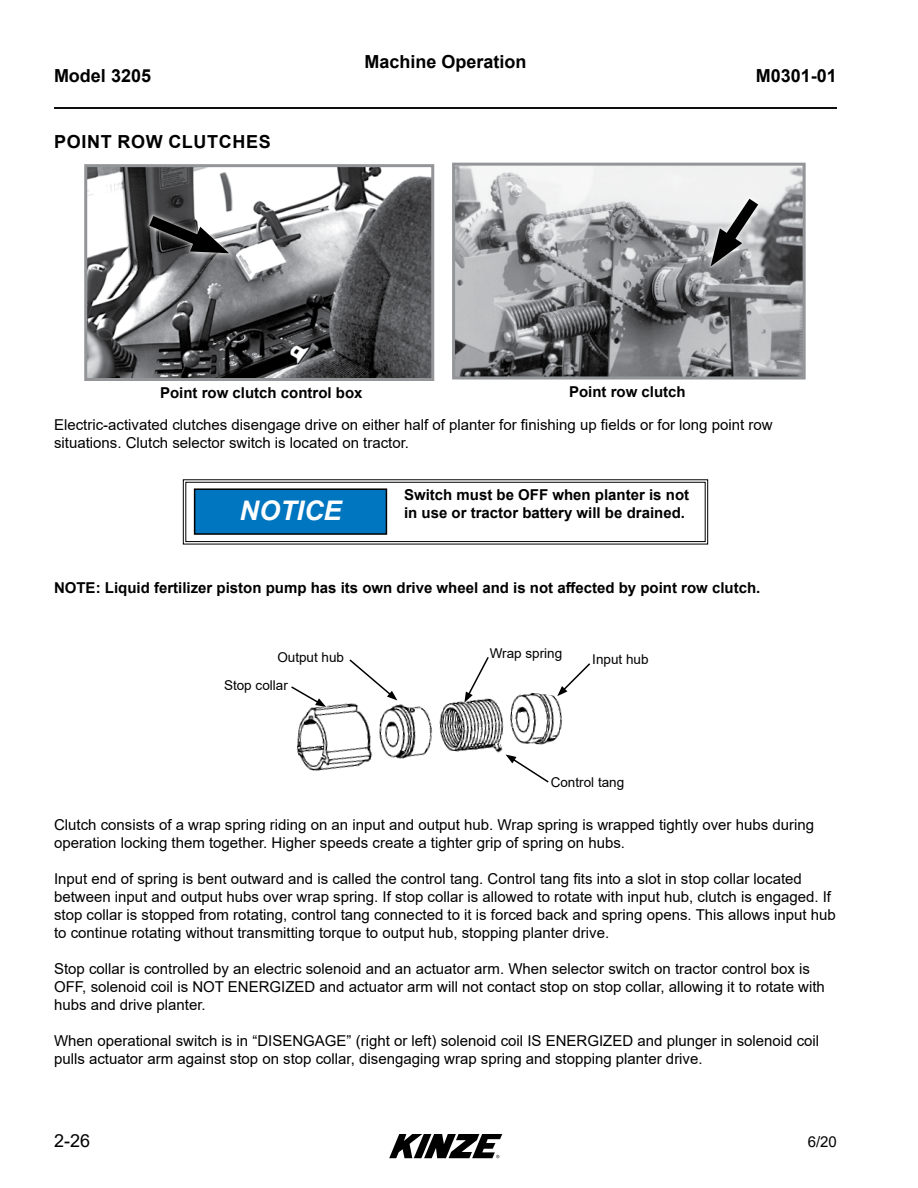
<style>
.page{position:relative;width:918px;height:1188px;background:#fff}
.page>*{position:absolute;margin:0;border:0;box-sizing:border-box;transform-origin:0 0}
.t1{font:italic 700 27px "Arial";color:#fff}
.t2{font:700 18px "Arial";color:#000}
.t3{font:700 18px "Arial";letter-spacing:.035em;color:#000}
.t4{font:18px "Arial";color:#000}
.t5{font:15px/18px "Arial";color:#000}
.t6{font:700 15px "Arial";color:#000}
.t7{font:13.5px "Arial";color:#000}
</style>
<div class="page">
<hr style="left:54px;top:107px;width:783px;height:2px;background:#000">
<svg style="left:389px;top:1134px;width:113px;height:24px"></svg>
<img style="left:88px;top:168px;width:342px;height:209px">
<div style="left:84px;top:164px;width:350px;height:217px;border:3px solid #939598"></div>
<img style="left:456px;top:167px;width:346px;height:209px">
<div style="left:452px;top:163px;width:354px;height:217px;border:3px solid #939598"></div>
<div style="left:142px;top:208px;width:94px;height:53px;background:#fff;opacity:.75"></div>
<div style="left:147px;top:213px;width:84px;height:43px;background:#fff;opacity:.75"></div>
<svg style="left:138px;top:207px;width:91px;height:52px"></svg>
<div style="left:703px;top:192px;width:62px;height:81px;background:#fff;opacity:.75"></div>
<div style="left:708px;top:196px;width:53px;height:73px;background:#fff;opacity:.75"></div>
<svg style="left:708px;top:187px;width:60px;height:79px"></svg>
<img style="left:296px;top:693px;width:267px;height:78px">
<div style="left:503px;top:752px;width:48px;height:33px;background:#fff"></div>
<svg style="left:506px;top:754px;width:43px;height:29px"></svg>
<div style="left:555px;top:661px;width:37px;height:38px;background:#fff"></div>
<svg style="left:557px;top:663px;width:33px;height:33px"></svg>
<div style="left:347px;top:657px;width:53px;height:46px;background:#fff"></div>
<svg style="left:349px;top:659px;width:48px;height:41px"></svg>
<svg style="left:462px;top:693px;width:29px;height:12px"></svg>
<svg style="left:464px;top:657px;width:26px;height:46px"></svg>
<svg style="left:296px;top:693px;width:32px;height:16px"></svg>
<svg style="left:291px;top:686px;width:35px;height:21px"></svg>
<svg style="left:183px;top:479px;width:525px;height:66px"></svg>
<div style="left:186px;top:482px;width:519px;height:60px;border:1px solid #000"></div>
<div style="left:195px;top:489px;width:191px;height:45px;background:#0076c0"></div>
<div style="left:194px;top:488px;width:193px;height:47px;border:2px solid #000"></div>
<p class="t2" style="left:364px;top:49px;width:164px">Machine Operation</p>
<p class="t2" style="left:54px;top:63px;width:99px">Model 3205</p>
<p class="t2" style="left:756px;top:63px;width:83px">M0301-01</p>
<p class="t3" style="left:54px;top:129px;width:218px">POINT ROW CLUTCHES</p>
<p class="t6" style="left:160px;top:382px;width:204px">Point row clutch control box</p>
<p class="t6" style="left:569px;top:381px;width:118px">Point row clutch</p>
<p class="t5" style="left:54px;top:416px;width:720px">Electric-activated clutches disengage drive on either half of planter for finishing up fields or for long point row situations. Clutch selector switch is located on tractor.</p>
<p class="t6" style="left:404px;top:485px;width:287px">Switch must be OFF when planter is not</p>
<h1 class="t1" style="left:240px;top:493px;width:104px">NOTICE</h1>
<p class="t6" style="left:404px;top:503px;width:282px">in use or tractor battery will be drained.</p>
<p class="t6" style="left:54px;top:578px;width:708px">NOTE: Liquid fertilizer piston pump has its own drive wheel and is not affected by point row clutch.</p>
<p class="t7" style="left:277px;top:648px;width:68px">Output hub</p>
<p class="t7" style="left:490px;top:644px;width:74px">Wrap spring</p>
<p class="t7" style="left:224px;top:676px;width:65px">Stop collar</p>
<p class="t7" style="left:592px;top:650px;width:58px">Input hub</p>
<p class="t7" style="left:551px;top:773px;width:75px">Control tang</p>
<p class="t5" style="left:54px;top:815px;width:762px">Clutch consists of a wrap spring riding on an input and output hub. Wrap spring is wrapped tightly over hubs during operation locking them together. Higher speeds create a tighter grip of spring on hubs.</p>
<p class="t5" style="left:54px;top:869px;width:783px">Input end of spring is bent outward and is called the control tang. Control tang fits into a slot in stop collar located between input and output hubs over wrap spring. If stop collar is allowed to rotate with input hub, clutch is engaged. If stop collar is stopped from rotating, control tang connected to it is forced back and spring opens. This allows input hub to continue rotating without transmitting torque to output hub, stopping planter drive.</p>
<p class="t5" style="left:54px;top:959px;width:772px">Stop collar is controlled by an electric solenoid and an actuator arm. When selector switch on tractor control box is<br>OFF, solenoid coil is NOT ENERGIZED and actuator arm will not contact stop on stop collar, allowing it to rotate with hubs and drive planter.</p>
<p class="t5" style="left:54px;top:1031px;width:767px">When operational switch is in “DISENGAGE” (right or left) solenoid coil IS ENERGIZED and plunger in solenoid coil pulls actuator arm against stop on stop collar, disengaging wrap spring and stopping planter drive.</p>
<p class="t4" style="left:54px;top:1128px;width:38px">2-26</p>
<p class="t5" style="left:808px;top:1133px;width:31px">6/20</p>
</div>
